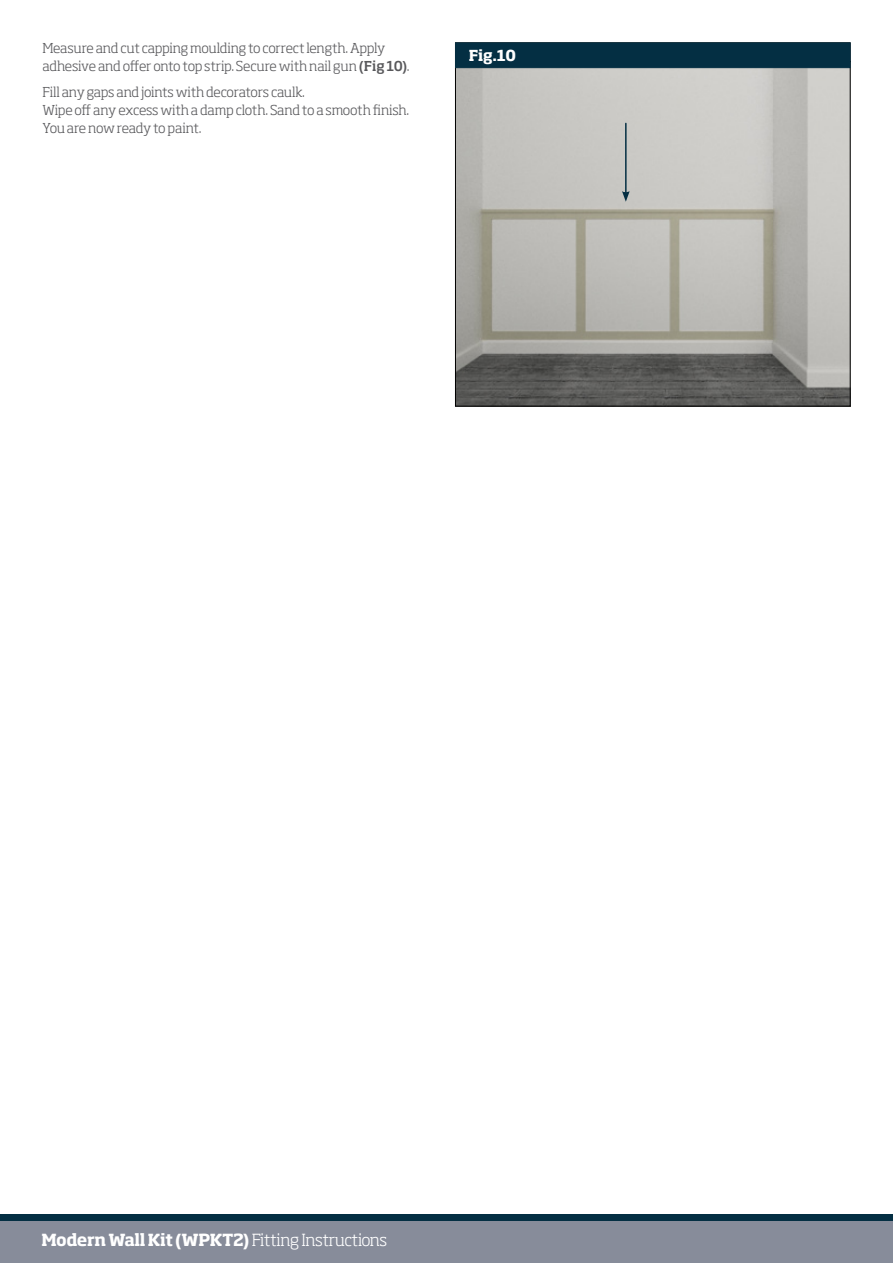
<style>
.page{position:relative;width:893px;height:1263px;background:#fff}
.page>*{position:absolute;margin:0;border:0;box-sizing:border-box;transform-origin:0 0}
.t1{font:700 16.5px "Soho Std";letter-spacing:-.03em;color:#fff}
.t2{font:700 15px "Soho Std";color:#fff}
.t3{font:300 13.5px/18px "Soho Std";letter-spacing:-.02em;color:#58585b}
.s1{font-weight:500}
.s2{font-weight:300}
</style>
<div class="page">
<img style="left:457px;top:68px;width:391px;height:336px">
<div style="left:455px;top:43px;width:395px;height:25px;background:#042f43"></div>
<div style="left:0;top:1220px;width:893px;height:43px;background:#878c9a"></div>
<div style="left:0;top:1214px;width:893px;height:6px;background:#042f43"></div>
<hr style="left:625px;top:123px;width:2px;height:71px;background:#042f43">
<svg style="left:622px;top:191px;width:8px;height:11px"></svg>
<p class="t3" style="left:43px;top:39px;width:369px">Measure and cut capping moulding to correct length. Apply adhesive and offer onto top strip. Secure with nail gun <span class="s1">(Fig 10)</span>.</p>
<p class="t3" style="left:43px;top:83px;width:368px">Fill any gaps and joints with decorators caulk.<br>Wipe off any excess with a damp cloth. Sand to a smooth finish.<br>You are now ready to paint.</p>
<p class="t2" style="left:469px;top:46px;width:49px">Fig.10</p>
<p class="t1" style="left:41px;top:1229px;width:347px">Modern Wall Kit (WPKT2) <span class="s2">Fitting Instructions</span></p>
</div>
